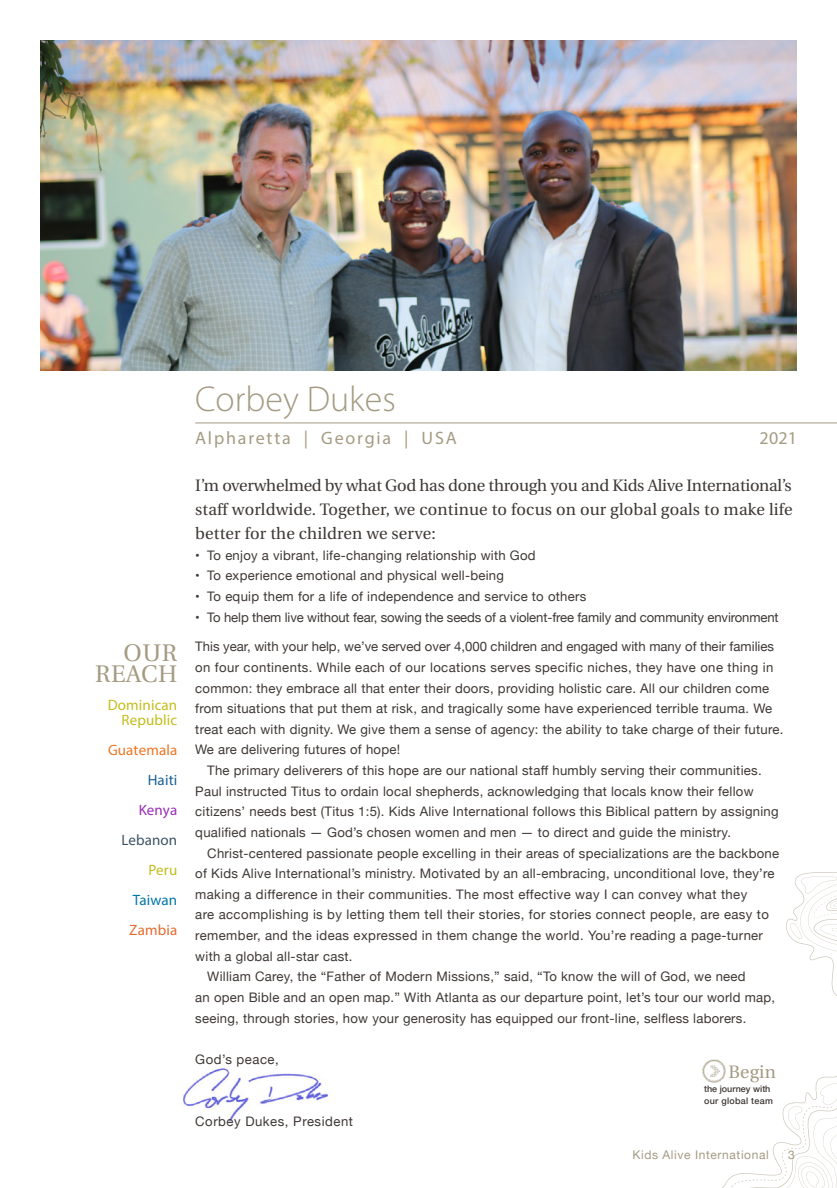
<style>
.page{position:relative;width:837px;height:1188px;background:#fff}
.page>*{position:absolute;margin:0;border:0;box-sizing:border-box;transform-origin:0 0}
.t1{font:300 36px "Myriad Pro";color:#a59b83}
.t2{font:24px/21px "Heuristica";letter-spacing:.02em;color:#a59b83;text-align:right}
.t3{font:18px "Myriad Pro";letter-spacing:.1em;color:#a59b83}
.t4{font:18px "Heuristica";letter-spacing:.01em;color:#a59b83}
.t5{font:16.5px/24px "Heuristica";letter-spacing:.01em;color:#3e3835;text-align:justify}
.t6{font:15px "Myriad Pro";letter-spacing:.01em;color:#c3bd1c}
.t7{font:15px "Myriad Pro";letter-spacing:.01em;color:#ed7623}
.t8{font:15px "Myriad Pro";letter-spacing:.01em;color:#3e5364}
.t9{font:15px "Myriad Pro";letter-spacing:.01em;color:#0076a9}
.t10{font:15px "Myriad Pro";letter-spacing:.01em;color:#e66a2e}
.t11{font:15px "Myriad Pro";letter-spacing:.01em;color:#1b6194}
.t12{font:15px "Myriad Pro";letter-spacing:.01em;color:#982eb4}
.t13{font:13.2px/20.7px "Helvetica Neue";letter-spacing:.02em;color:#3e3835}
.t14{font:13.2px "Helvetica Neue";letter-spacing:-.01em;color:#3e3835}
.t15{font:13.2px "Helvetica Neue";letter-spacing:.04em;color:#3e3835}
.t16{font:12px "Helvetica Neue";letter-spacing:.05em;color:#a59b83}
.t17{font:500 9px/12px "Helvetica Neue";letter-spacing:.02em;color:#3e3835}
</style>
<div class="page">
<img style="left:183px;top:1067px;width:146px;height:55px">
<svg style="left:722px;top:872px;width:115px;height:316px"></svg>
<hr style="left:195px;top:423px;width:642px;height:1px;background:#a59b83">
<img style="left:702px;top:1059px;width:24px;height:27px">
<img style="left:40px;top:40px;width:757px;height:330px">
<p class="t2" style="left:95px;top:642px;width:84px">OUR<br>REACH</p>
<p class="t6" style="left:108px;top:696px;width:71px">Dominican</p>
<p class="t6" style="left:122px;top:711px;width:57px">Republic</p>
<p class="t7" style="left:108px;top:741px;width:71px">Guatemala</p>
<p class="t11" style="left:148px;top:771px;width:31px">Haiti</p>
<p class="t12" style="left:139px;top:801px;width:40px">Kenya</p>
<p class="t8" style="left:121px;top:831px;width:57px">Lebanon</p>
<p class="t6" style="left:149px;top:861px;width:30px">Peru</p>
<p class="t9" style="left:133px;top:891px;width:46px">Taiwan</p>
<p class="t10" style="left:129px;top:921px;width:50px">Zambia</p>
<p class="t1" style="left:195px;top:377px;width:202px">Corbey Dukes</p>
<p class="t3" style="left:195px;top:427px;width:263px">Alpharetta | Georgia | USA</p>
<p class="t3" style="left:760px;top:427px;width:39px">2021</p>
<p class="t5" style="left:195px;top:474px;width:599px">I’m overwhelmed by what God has done through you and Kids Alive International’s staff worldwide. Together, we continue to focus on our global goals to make life better for the children we serve:</p>
<p class="t13" style="left:195px;top:546px;width:342px">• To enjoy a vibrant, life-changing relationship with God</p>
<p class="t13" style="left:195px;top:566px;width:310px">• To experience emotional and physical well-being</p>
<p class="t13" style="left:195px;top:587px;width:392px">• To equip them for a life of independence and service to others</p>
<p class="t14" style="left:195px;top:607px;width:585px">• To help them live without fear, sowing the seeds of a violent-free family and community environment</p>
<p class="t13" style="left:195px;top:637px;width:590px">This year, with your help, we’ve served over 4,000 children and engaged with many of their families on four continents. While each of our locations serves specific niches, they have one thing in common: they embrace all that enter their doors, providing holistic care. All our children come from situations that put them at risk, and tragically some have experienced terrible trauma. We treat each with dignity. We give them a sense of agency: the ability to take charge of their future.<br>We are delivering futures of hope!</p>
<p class="t13" style="left:195px;top:761px;width:585px;text-indent:12px">The primary deliverers of this hope are our national staff humbly serving their communities.<br>Paul instructed Titus to ordain local shepherds, acknowledging that locals know their fellow citizens’ needs best (Titus 1:5). Kids Alive International follows this Biblical pattern by assigning qualified nationals — God’s chosen women and men — to direct and guide the ministry.</p>
<p class="t13" style="left:207px;top:843px;width:573px">Christ-centered passionate people excelling in their areas of specializations are the backbone</p>
<p class="t13" style="left:195px;top:864px;width:581px">of Kids Alive International’s ministry. Motivated by an all-embracing, unconditional love, they’re making a difference in their communities. The most effective way I can convey what they</p>
<p class="t13" style="left:195px;top:905px;width:575px">are accomplishing is by letting them tell their stories, for stories connect people, are easy to remember, and the ideas expressed in them change the world. You’re reading a page-turner</p>
<p class="t13" style="left:195px;top:946px;width:159px">with a global all-star cast.</p>
<p class="t13" style="left:195px;top:967px;width:581px;text-indent:12px">William Carey, the “Father of Modern Missions,” said, “To know the will of God, we need<br>an open Bible and an open map.” With Atlanta as our departure point, let’s tour our world map, seeing, through stories, how your generosity has equipped our front-line, selfless laborers.</p>
<p class="t15" style="left:195px;top:1050px;width:85px">God’s peace,</p>
<p class="t4" style="left:729px;top:1058px;width:49px">Begin</p>
<p class="t17" style="left:704px;top:1082px;width:70px">the journey with our global team</p>
<p class="t15" style="left:195px;top:1111px;width:159px">Corbey Dukes, President</p>
<p class="t16" style="left:632px;top:1147px;width:138px">Kids Alive International</p>
<p class="t16" style="left:788px;top:1146px;width:8px">3</p>
</div>
